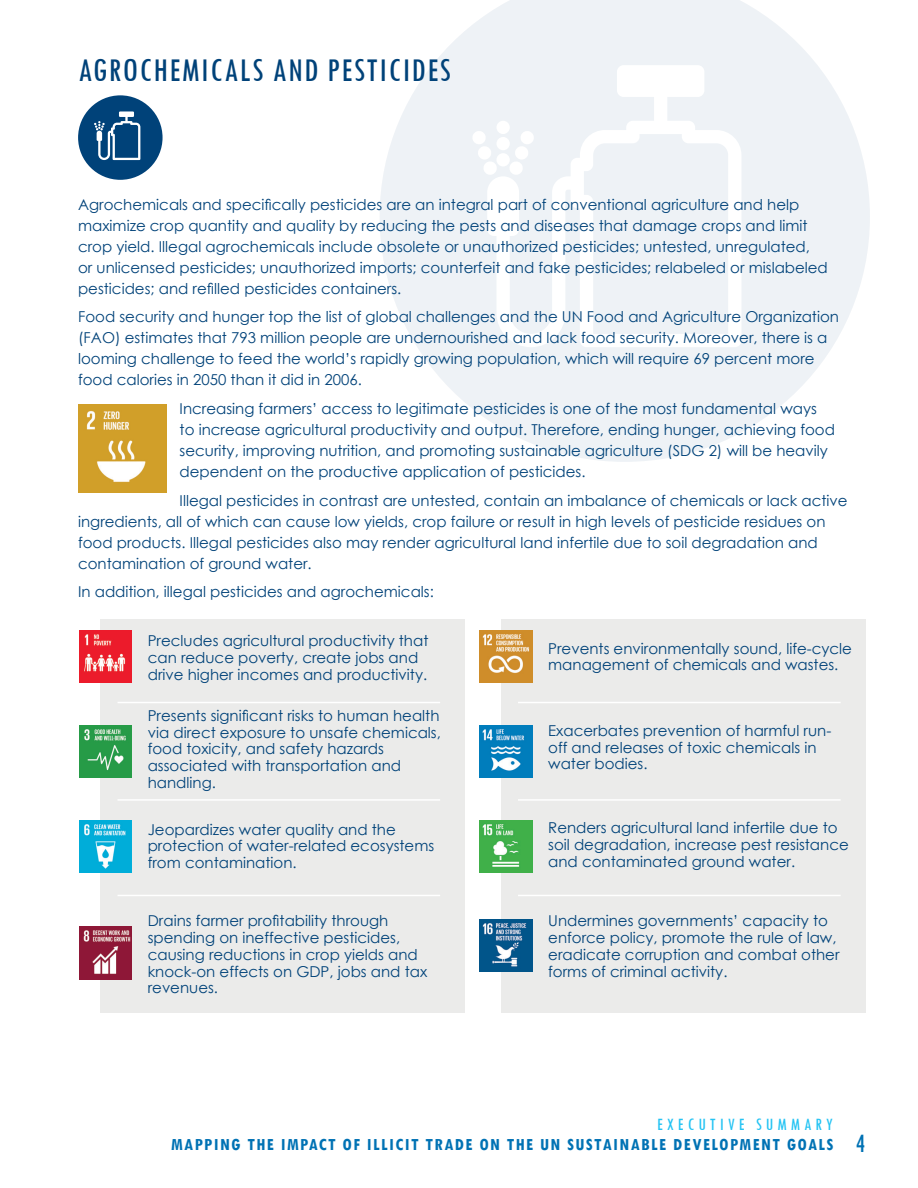
<style>
.page{position:relative;width:918px;height:1188px;background:#fff}
.page>*{position:absolute;margin:0;border:0;box-sizing:border-box;transform-origin:0 0}
.t1{font:condensed 34.5px "Tw Cen";letter-spacing:.04em;color:#004279}
.t2{font:condensed 27px "Tw Cen";color:#0072b4}
.t3{font:700 condensed 18px "Tw Cen";letter-spacing:.08em;color:#0072b4}
.t4{font:condensed 18px "Tw Cen";letter-spacing:.225em;color:#24c3f3}
.t5{font:15px/16.8px "Century Gothic";color:#004279}
</style>
<div class="page">
<svg style="left:380px;top:0;width:490px;height:462px;fill:#eef2f6"></svg>
<svg style="left:487px;top:65px;width:254px;height:282px;fill:#eef2f6"></svg>
<div style="left:496px;top:153px;width:14px;height:13px;background:#fff;border-radius:50%"></div>
<div style="left:496px;top:137px;width:14px;height:13px;background:#fff;border-radius:50%"></div>
<div style="left:496px;top:121px;width:14px;height:13px;background:#fff;border-radius:50%"></div>
<svg style="left:509px;top:130px;width:25px;height:45px"></svg>
<svg style="left:472px;top:131px;width:25px;height:44px"></svg>
<div style="left:100px;top:619px;width:365px;height:393px;background:#ebebea"></div>
<div style="left:501px;top:619px;width:365px;height:393px;background:#ebebea"></div>
<img style="left:78px;top:404px;width:88px;height:88px">
<img style="left:79px;top:630px;width:53px;height:53px">
<img style="left:480px;top:630px;width:52px;height:53px">
<img style="left:79px;top:725px;width:53px;height:53px">
<img style="left:480px;top:725px;width:52px;height:53px">
<img style="left:79px;top:820px;width:53px;height:53px">
<img style="left:480px;top:820px;width:52px;height:53px">
<img style="left:79px;top:927px;width:53px;height:52px">
<img style="left:480px;top:919px;width:52px;height:53px">
<hr style="left:118px;top:702px;width:322px;height:1px;background:#fff">
<hr style="left:518px;top:702px;width:323px;height:1px;background:#fff">
<hr style="left:118px;top:799px;width:322px;height:2px;background:#fff">
<hr style="left:518px;top:799px;width:323px;height:2px;background:#fff">
<hr style="left:118px;top:895px;width:322px;height:1px;background:#fff">
<hr style="left:518px;top:895px;width:323px;height:1px;background:#fff">
<div style="left:78px;top:95px;width:85px;height:85px;background:#004279;border-radius:50%"></div>
<svg style="left:94px;top:111px;width:46px;height:49px"></svg>
<h1 class="t1" style="left:78px;top:49px;width:374px">AGROCHEMICALS AND PESTICIDES</h1>
<p class="t5" style="left:78px;top:194px;width:751px;line-height:21px">Agrochemicals and specifically pesticides are an integral part of conventional agriculture and help maximize crop quantity and quality by reducing the pests and diseases that damage crops and limit crop yield. Illegal agrochemicals include obsolete or unauthorized pesticides; untested, unregulated, or unlicensed pesticides; unauthorized imports; counterfeit and fake pesticides; relabeled or mislabeled pesticides; and refilled pesticides containers.</p>
<p class="t5" style="left:78px;top:306px;width:762px;line-height:21px">Food security and hunger top the list of global challenges and the UN Food and Agriculture Organization (FAO) estimates that 793 million people are undernourished and lack food security. Moreover, there is a looming challenge to feed the world’s rapidly growing population, which will require 69 percent more food calories in 2050 than it did in 2006.</p>
<p class="t5" style="left:180px;top:398px;width:657px;line-height:21px">Increasing farmers’ access to legitimate pesticides is one of the most fundamental ways to increase agricultural productivity and output. Therefore, ending hunger, achieving food security, improving nutrition, and promoting sustainable agriculture (SDG 2) will be heavily dependent on the productive application of pesticides.</p>
<p class="t5" style="left:78px;top:489px;width:771px;line-height:21px;text-indent:102px">Illegal pesticides in contrast are untested, contain an imbalance of chemicals or lack active ingredients, all of which can cause low yields, crop failure or result in high levels of pesticide residues on food products. Illegal pesticides also may render agricultural land infertile due to soil degradation and contamination of ground water.</p>
<p class="t5" style="left:78px;top:583px;width:357px">In addition, illegal pesticides and agrochemicals:</p>
<p class="t5" style="left:148px;top:632px;width:282px">Precludes agricultural productivity that can reduce poverty, create jobs and drive higher incomes and productivity.</p>
<p class="t5" style="left:548px;top:640px;width:305px">Prevents environmentally sound, life-cycle management of chemicals and wastes.</p>
<p class="t5" style="left:148px;top:707px;width:295px">Presents significant risks to human health via direct exposure to unsafe chemicals, food toxicity, and safety hazards associated with transportation and handling.</p>
<p class="t5" style="left:548px;top:722px;width:285px">Exacerbates prevention of harmful run&shy;off and releases of toxic chemicals in water bodies.</p>
<p class="t5" style="left:148px;top:821px;width:288px">Jeopardizes water quality and the protection of water-related ecosystems from contamination.</p>
<p class="t5" style="left:548px;top:819px;width:302px">Renders agricultural land infertile due to soil degradation, increase pest resistance and contaminated ground water.</p>
<p class="t5" style="left:148px;top:912px;width:281px">Drains farmer profitability through spending on ineffective pesticides, causing reductions in crop yields and knock-on effects on GDP, jobs and tax revenues.</p>
<p class="t5" style="left:548px;top:912px;width:293px">Undermines governments’ capacity to enforce policy, promote the rule of law, eradicate corruption and combat other forms of criminal activity.</p>
<p class="t4" style="left:657px;top:1113px;width:177px">EXECUTIVE SUMMARY</p>
<p class="t3" style="left:171px;top:1134px;width:664px">MAPPING THE IMPACT OF ILLICIT TRADE ON THE UN SUSTAINABLE DEVELOPMENT GOALS</p>
<h2 class="t2" style="left:856px;top:1127px;width:11px">4</h2>
</div>
